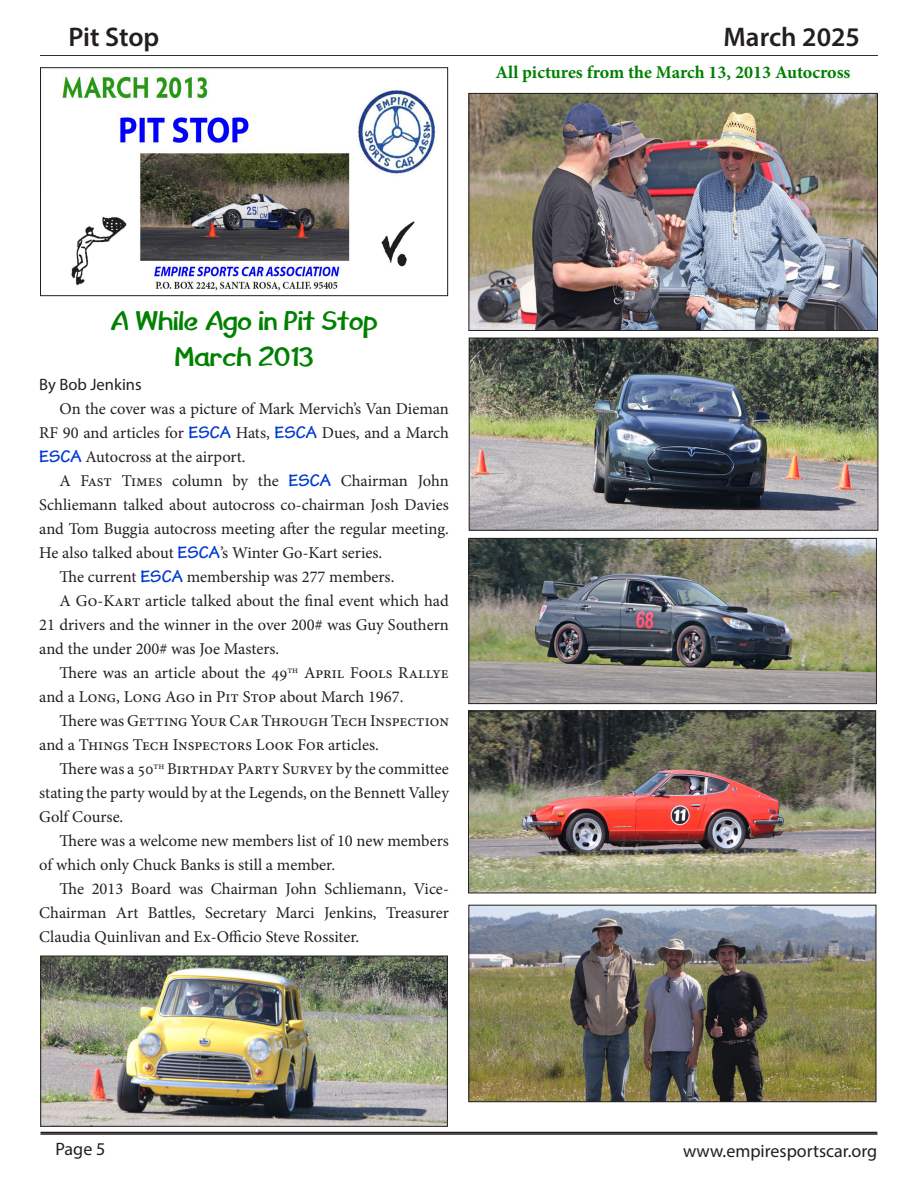
<style>
.page{position:relative;width:918px;height:1188px;background:#fff}
.page>*{position:absolute;margin:0;border:0;box-sizing:border-box;transform-origin:0 0}
.New_Headline_B_W{font:700 27px "Greenbee";color:#008000}
.t1{font:600 27px "Myriad Pro";color:#231f20}
.Headline_B___W{font:700 18px "Minion Pro";color:#008000}
.t2{font:18px "Myriad Pro";color:#231f20}
.minion_11_no_space{font:16.5px/24px "Minion Pro";color:#231f20;text-align:justify}
.byline{font:16.5px "Myriad Pro";color:#231f20}
.s1{font-family:"Tekton Pro";font-weight:700;font-size:18px;color:#003acf}
</style>
<div class="page">
<hr style="left:40px;top:1132px;width:837px;height:1px;background:#231f20">
<hr style="left:40px;top:1133px;width:838px;height:2px;background:#231f20">
<svg style="left:41px;top:55px;width:837px;height:1px"></svg>
<img style="left:62px;top:76px;width:374px;height:215px">
<div style="left:40px;top:68px;width:408px;height:228px;border:1px solid #231f20"></div>
<img style="left:471px;top:95px;width:405px;height:234px">
<div style="left:469px;top:93px;width:409px;height:238px;border:1px solid #231f20"></div>
<img style="left:471px;top:907px;width:403px;height:193px">
<div style="left:469px;top:905px;width:407px;height:197px;border:1px solid #231f20"></div>
<img style="left:470px;top:713px;width:404px;height:178px">
<div style="left:468px;top:711px;width:408px;height:182px;border:1px solid #231f20"></div>
<img style="left:471px;top:340px;width:405px;height:188px">
<div style="left:469px;top:338px;width:409px;height:192px;border:1px solid #231f20"></div>
<img style="left:471px;top:540px;width:404px;height:162px">
<div style="left:469px;top:538px;width:408px;height:166px;border:1px solid #231f20"></div>
<img style="left:42px;top:958px;width:404px;height:166px">
<div style="left:40px;top:956px;width:408px;height:170px;border:1px solid #231f20"></div>
<h1 class="t1" style="left:68px;top:19px;width:92px">Pit Stop</h1>
<h1 class="t1" style="left:724px;top:20px;width:138px">March 2025</h1>
<p class="Headline_B___W" style="left:495px;top:60px;width:357px">All pictures from the March 13, 2013 Autocross</p>
<p class="New_Headline_B_W" style="left:111px;top:303px;width:269px">A While Ago in Pit Stop</p>
<p class="New_Headline_B_W" style="left:175px;top:339px;width:140px">March 2013</p>
<p class="byline" style="left:39px;top:374px;width:104px">By Bob Jenkins</p>
<p class="minion_11_no_space" style="left:39px;top:397px;width:411px;text-indent:20px">On the cover was a picture of Mark Mervich’s Van Dieman RF 90 and articles for <span class="s1">ESCA</span> Hats, <span class="s1">ESCA</span> Dues, and a March <span class="s1">ESCA</span> Autocross at the airport.</p>
<p class="minion_11_no_space" style="left:39px;top:469px;width:411px;text-indent:20px">A Fast Times column by the <span class="s1">ESCA</span> Chairman John Schliemann talked about autocross co-chairman Josh Davies and Tom Buggia autocross meeting after the regular meeting.<br>He also talked about <span class="s1">ESCA</span>’s Winter Go-Kart series.</p>
<p class="minion_11_no_space" style="left:59px;top:565px;width:336px">The current <span class="s1">ESCA</span> membership was 277 members.</p>
<p class="minion_11_no_space" style="left:39px;top:589px;width:411px;text-indent:20px">A Go-Kart article talked about the final event which had 21 drivers and the winner in the over 200# was Guy Southern and the under 200# was Joe Masters.</p>
<p class="minion_11_no_space" style="left:39px;top:661px;width:411px;text-indent:20px">There was an article about the 49<sup>th</sup> April Fools Rallye and a Long, Long Ago in Pit Stop about March 1967.</p>
<p class="minion_11_no_space" style="left:39px;top:709px;width:411px;text-indent:20px">There was Getting Your Car Through Tech Inspection and a Things Tech Inspectors Look For articles.</p>
<p class="minion_11_no_space" style="left:39px;top:757px;width:412px;text-indent:20px">There was a 50<sup>th</sup> Birthday Party Survey by the committee stating the party would by at the Legends, on the Bennett Valley Golf Course.</p>
<p class="minion_11_no_space" style="left:39px;top:829px;width:411px;text-indent:20px">There was a welcome new members list of 10 new members of which only Chuck Banks is still a member.</p>
<p class="minion_11_no_space" style="left:39px;top:877px;width:411px;text-indent:20px">The 2013 Board was Chairman John Schliemann, Vice-Chairman Art Battles, Secretary Marci Jenkins, Treasurer Claudia Quinlivan and Ex-Officio Steve Rossiter.</p>
<p class="t2" style="left:56px;top:1138px;width:51px">Page 5</p>
<p class="t2" style="left:683px;top:1140px;width:196px">www.empiresportscar.org</p>
</div>
